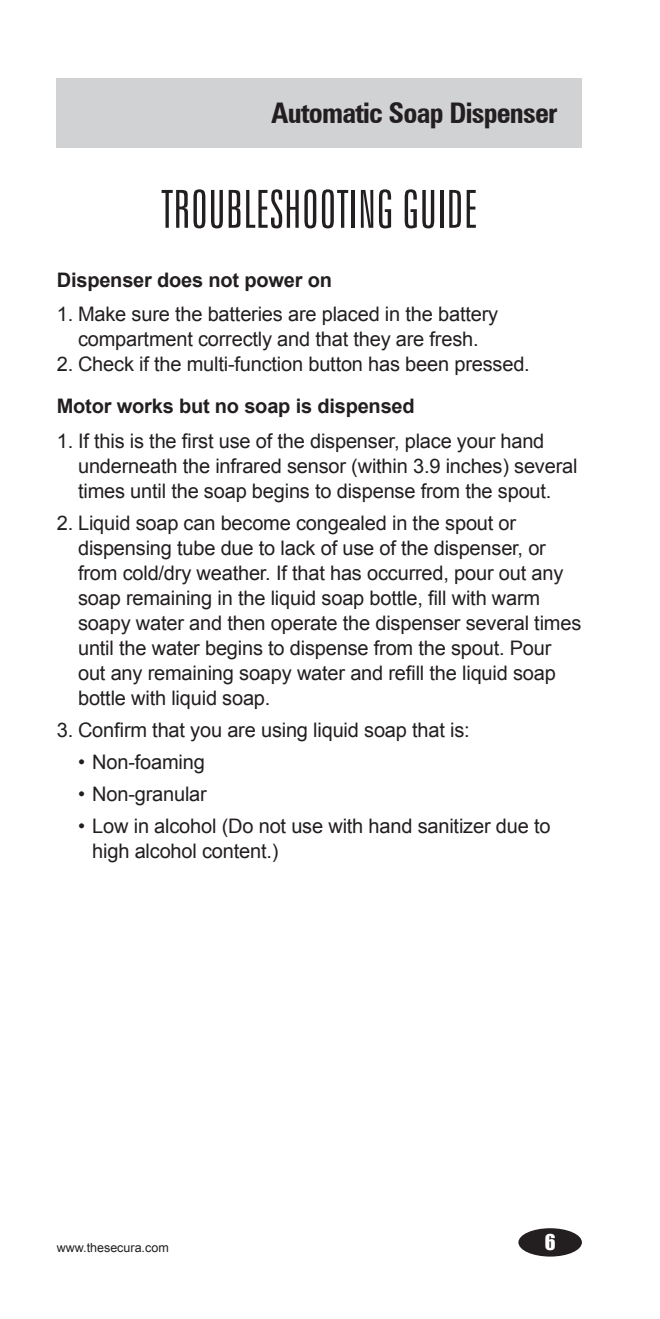
<style>
.page{position:relative;width:660px;height:1319px;background:#fff}
.page>*{position:absolute;margin:0;border:0;box-sizing:border-box;transform-origin:0 0}
.t1{font:300 extra-condensed 52.5px "Zurich BT";color:#231f20}
.t2{font:700 condensed 28.5px "Zurich BT";letter-spacing:-.025em;color:#231f20}
.t3{font:20px/25px "Arial";letter-spacing:-.01em;color:#231f20}
.t4{font:700 20px "Arial";letter-spacing:-.01em;color:#231f20}
.t5{font:20px "Impact";color:#fff}
.t6{font:12.5px "Arial";color:#231f20}
</style>
<div class="page">
<div style="left:57px;top:78px;width:524px;height:69px;background:#d1d2d4"></div>
<div style="left:518px;top:1227px;width:63px;height:29px;background:#231f20;border-radius:50%"></div>
<h2 class="t2" style="left:271px;top:95px;width:288px">Automatic Soap Dispenser</h2>
<h1 class="t1" style="left:161px;top:180px;width:317px">TROUBLESHOOTING GUIDE</h1>
<p class="t4" style="left:57px;top:266px;width:276px">Dispenser does not power on</p>
<p class="t3" style="left:57px;top:302px;width:442px;text-align:center">1. Make sure the batteries are placed in the battery compartment correctly and that they are fresh.</p>
<p class="t3" style="left:57px;top:352px;width:474px">2. Check if the multi-function button has been pressed.</p>
<p class="t4" style="left:57px;top:392px;width:359px">Motor works but no soap is dispensed</p>
<p class="t3" style="left:78px;top:428px;width:500px;text-indent:-21px">1. If this is the first use of the dispenser, place your hand underneath the infrared sensor (within 3.9 inches) several times until the soap begins to dispense from the spout.</p>
<p class="t3" style="left:78px;top:510px;width:504px;text-indent:-21px">2. Liquid soap can become congealed in the spout or dispensing tube due to lack of use of the dispenser, or from cold/dry weather. If that has occurred, pour out any soap remaining in the liquid soap bottle, fill with warm soapy water and then operate the dispenser several times until the water begins to dispense from the spout. Pour out any remaining soapy water and refill the liquid soap bottle with liquid soap.</p>
<p class="t3" style="left:57px;top:717px;width:414px">3. Confirm that you are using liquid soap that is:</p>
<p class="t3" style="left:78px;top:749px;width:128px">• Non-foaming</p>
<p class="t3" style="left:78px;top:781px;width:130px">• Non-granular</p>
<p class="t3" style="left:92px;top:813px;width:459px;text-indent:-14px">• Low in alcohol (Do not use with hand sanitizer due to high alcohol content.)</p>
<p class="t6" style="left:57px;top:1238px;width:113px">www.thesecura.com</p>
<p class="t5" style="left:544px;top:1225px;width:12px">6</p>
</div>
